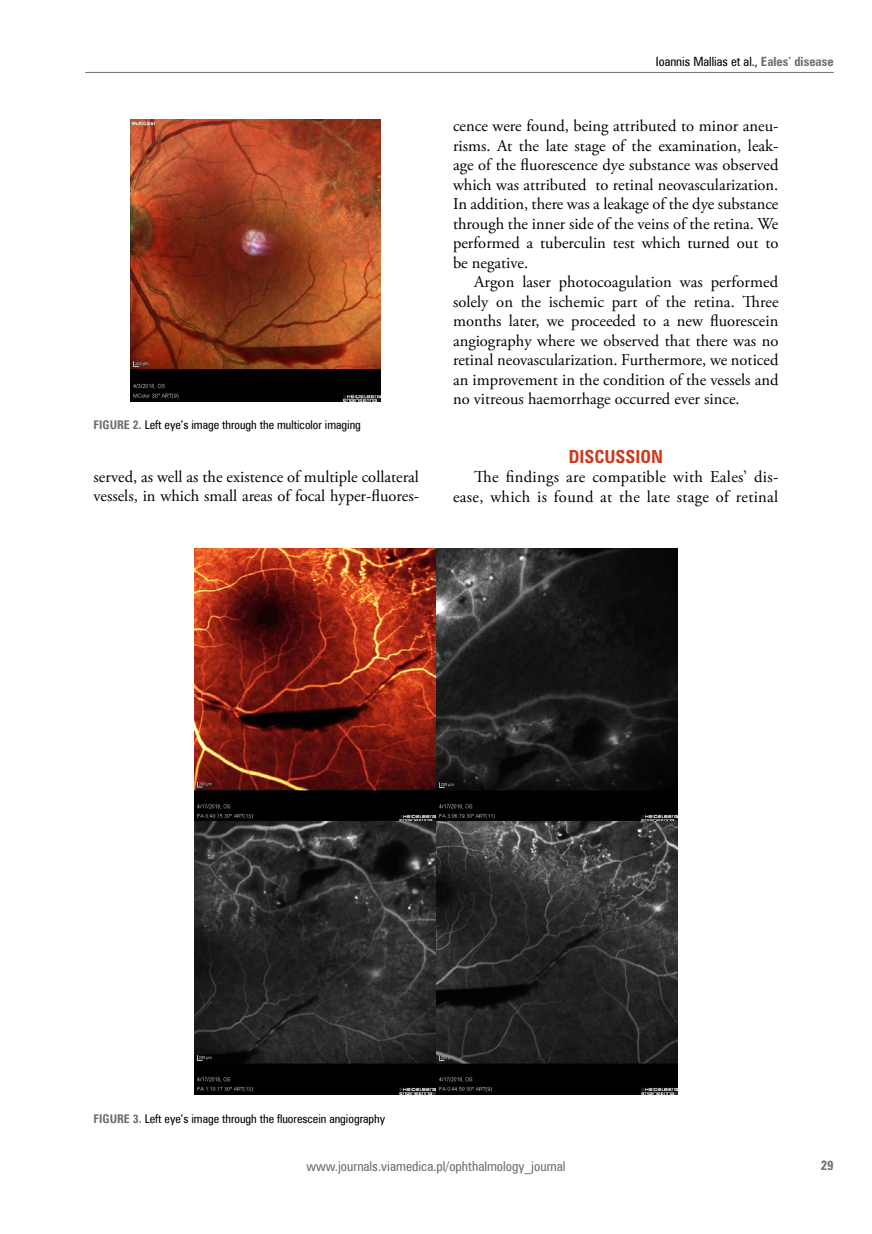
<style>
.page{position:relative;width:872px;height:1234px;background:#fff}
.page>*{position:absolute;margin:0;border:0;box-sizing:border-box;transform-origin:0 0}
.t1{font:700 18px "Zurich Cn EU";color:#cf381e}
.t2{font:16.5px/19.5px "Adobe Garamond Pro";color:#000;text-align:justify}
.t3{font:16.5px/19.5px "Adobe Garamond Pro";letter-spacing:.02em;color:#000;text-align:right}
.t4{font:13.5px "Zurich Cn EU";color:#6d6e71}
.t5{font:700 13.2px "Zurich Cn EU";color:#6d6e71}
.t6{font:12.75px "Zurich Cn EU";color:#000}
.t7{font:12px "Zurich Cn EU";color:#000}
.s1{font-weight:700;color:#6d6e71}
</style>
<div class="page">
<hr style="left:85px;top:72px;width:748px;height:1px;background:#6d6e71">
<img style="left:130px;top:368px;width:250px;height:33px">
<img style="left:130px;top:119px;width:250px;height:249px">
<img style="left:194px;top:548px;width:483px;height:546px">
<img style="left:194px;top:548px;width:242px;height:241px">
<p class="t6" style="left:656px;top:54px;width:179px">Ioannis Mallias et al., <span class="s1">Eales’ disease</span></p>
<p class="t7" style="left:94px;top:417px;width:269px"><span class="s1">Figure 2.</span> Left eye’s image through the multicolor imaging</p>
<p class="t2" style="left:94px;top:467px;width:327px">served, as well as the existence of multiple collateral vessels, in which small areas of focal hyper-fluores-</p>
<p class="t2" style="left:453px;top:117px;width:327px">cence were found, being attributed to minor aneu&shy;risms. At the late stage of the examination, leak&shy;age of the fluorescence dye substance was observed which was attributed to retinal neovascularization.<br>In addition, there was a leakage of the dye substance through the inner side of the veins of the retina. We performed a tuberculin test which turned out to be negative.</p>
<p class="t2" style="left:453px;top:273px;width:327px;text-indent:21px">Argon laser photocoagulation was performed solely on the ischemic part of the retina. Three months later, we proceeded to a new fluorescein angiography where we observed that there was no retinal neovascularization. Furthermore, we noticed an improvement in the condition of the vessels and no vitreous haemorrhage occurred ever since.</p>
<p class="t1" style="left:568px;top:445px;width:47px">DISCUSSION</p>
<p class="t3" style="left:453px;top:468px;width:327px">The findings are compatible with Eales’ dis&shy;ease, which is found at the late stage of retinal</p>
<p class="t7" style="left:94px;top:1111px;width:293px"><span class="s1">Figure 3.</span> Left eye’s image through the fluorescein angiography</p>
<p class="t4" style="left:306px;top:1157px;width:260px">www.journals.viamedica.pl/ophthalmology_journal</p>
<p class="t5" style="left:820px;top:1157px;width:15px">29</p>
</div>
